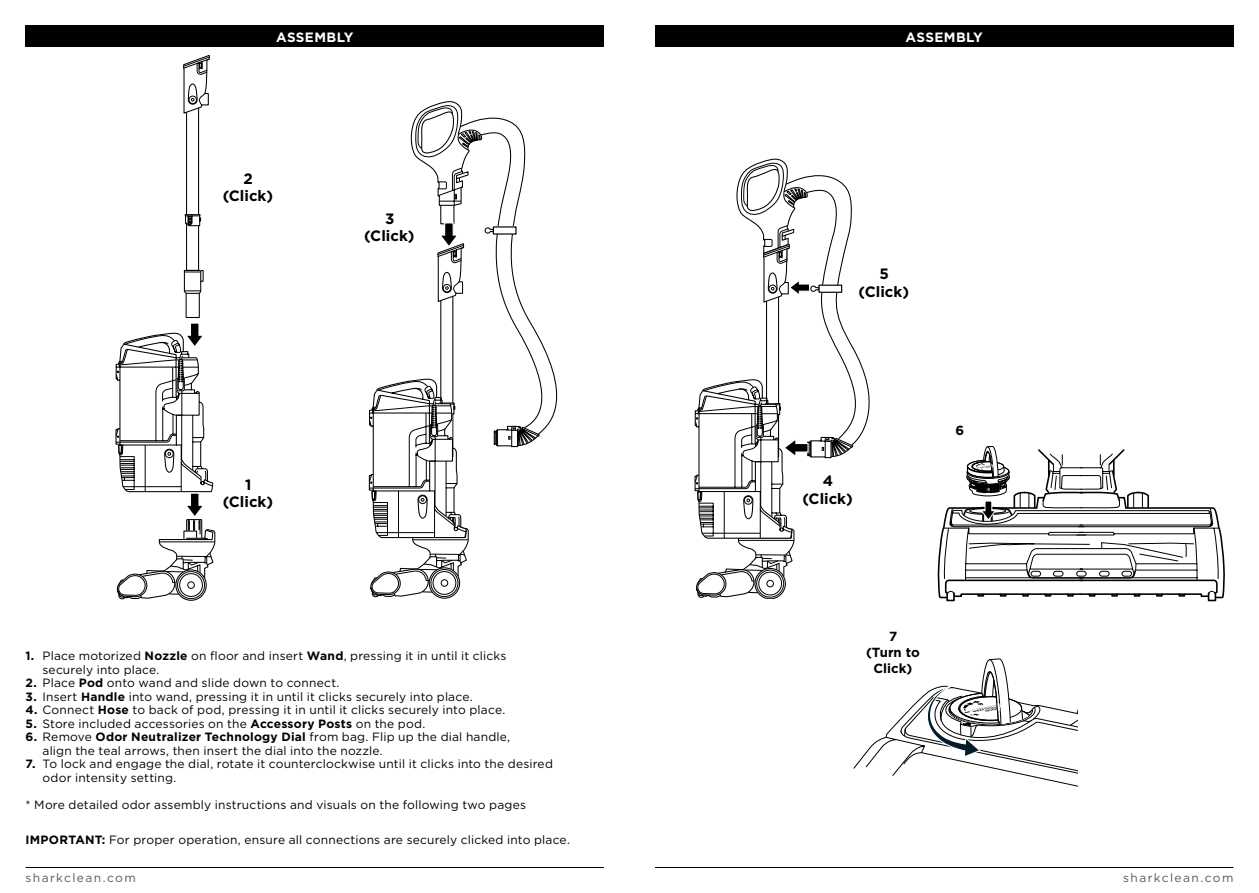
<style>
.page{position:relative;width:1259px;height:893px;background:#fff}
.page>*{position:absolute;margin:0;border:0;box-sizing:border-box;transform-origin:0 0}
.t1{font:700 15px "Gotham";color:#000}
.t2{font:700 13.5px "Gotham";letter-spacing:.03em;color:#fff}
.t3{font:700 13.2px/15.9px "Gotham";color:#000;text-align:center}
.t4{font:12px/13.5px "Gotham";letter-spacing:.015em;color:#000}
.t5{font:12px "Gotham";letter-spacing:.115em;color:#58595b}
.s1{font-weight:700}
</style>
<div class="page">
<hr style="left:655px;top:867px;width:578px;height:1px;background:#000">
<hr style="left:26px;top:867px;width:578px;height:1px;background:#000">
<div style="left:26px;top:26px;width:578px;height:21px;background:#000"></div>
<div style="left:655px;top:26px;width:578px;height:21px;background:#000"></div>
<div style="left:175px;top:569px;width:32px;height:32px;border:1px solid #000;border-radius:50%"></div>
<div style="left:428px;top:567px;width:32px;height:32px;border:1px solid #000;border-radius:50%"></div>
<div style="left:754px;top:568px;width:32px;height:31px;border:1px solid #000;border-radius:50%"></div>
<svg style="left:694px;top:159px;width:175px;height:439px"></svg>
<svg style="left:115px;top:55px;width:100px;height:545px"></svg>
<svg style="left:369px;top:101px;width:188px;height:497px"></svg>
<svg style="left:853px;top:658px;width:224px;height:129px"></svg>
<svg style="left:937px;top:446px;width:287px;height:155px"></svg>
<p class="t2" style="left:276px;top:28px;width:79px">ASSEMBLY</p>
<p class="t2" style="left:905px;top:28px;width:79px">ASSEMBLY</p>
<p class="t1" style="left:244px;top:168px;width:11px">2</p>
<p class="t1" style="left:223px;top:186px;width:52px">(Click)</p>
<p class="t1" style="left:385px;top:208px;width:11px">3</p>
<p class="t1" style="left:364px;top:226px;width:52px">(Click)</p>
<p class="t1" style="left:245px;top:474px;width:8px">1</p>
<p class="t1" style="left:223px;top:492px;width:52px">(Click)</p>
<p class="t4" style="left:43px;top:649px;width:465px;text-indent:-17px"><span class="s1">1.</span> Place motorized <span class="s1">Nozzle</span> on floor and insert <span class="s1">Wand</span>, pressing it in until it clicks securely into place.</p>
<p class="t4" style="left:26px;top:676px;width:315px"><span class="s1">2.</span> Place <span class="s1">Pod</span> onto wand and slide down to connect.</p>
<p class="t4" style="left:26px;top:690px;width:449px"><span class="s1">3.</span> Insert <span class="s1">Handle</span> into wand, pressing it in until it clicks securely into place.</p>
<p class="t4" style="left:26px;top:703px;width:481px"><span class="s1">4.</span> Connect <span class="s1">Hose</span> to back of pod, pressing it in until it clicks securely into place.</p>
<p class="t4" style="left:25px;top:717px;width:401px"><span class="s1">5.</span> Store included accessories on the <span class="s1">Accessory Posts</span> on the pod.</p>
<p class="t4" style="left:43px;top:730px;width:469px;text-indent:-17px"><span class="s1">6.</span> Remove <span class="s1">Odor Neutralizer Technology Dial</span> from bag. Flip up the dial handle, align the teal arrows, then insert the dial into the nozzle.</p>
<p class="t4" style="left:43px;top:757px;width:512px;text-indent:-17px"><span class="s1">7.</span> To lock and engage the dial, rotate it counterclockwise until it clicks into the desired odor intensity setting.</p>
<p class="t4" style="left:26px;top:798px;width:502px">* More detailed odor assembly instructions and visuals on the following two pages</p>
<p class="t4" style="left:26px;top:833px;width:546px"><span class="s1">IMPORTANT:</span> For proper operation, ensure all connections are securely clicked into place.</p>
<p class="t1" style="left:879px;top:264px;width:11px">5</p>
<p class="t1" style="left:858px;top:281px;width:52px">(Click)</p>
<p class="t1" style="left:823px;top:471px;width:12px">4</p>
<p class="t1" style="left:802px;top:488px;width:52px">(Click)</p>
<p class="t3" style="left:955px;top:422px;width:10px">6</p>
<p class="t3" style="left:889px;top:629px;width:10px">7</p>
<p class="t3" style="left:866px;top:644px;width:55px">(Turn to<br>Click)</p>
<p class="t5" style="left:26px;top:870px;width:112px">sharkclean.com</p>
<p class="t5" style="left:1123px;top:870px;width:112px">sharkclean.com</p>
</div>
